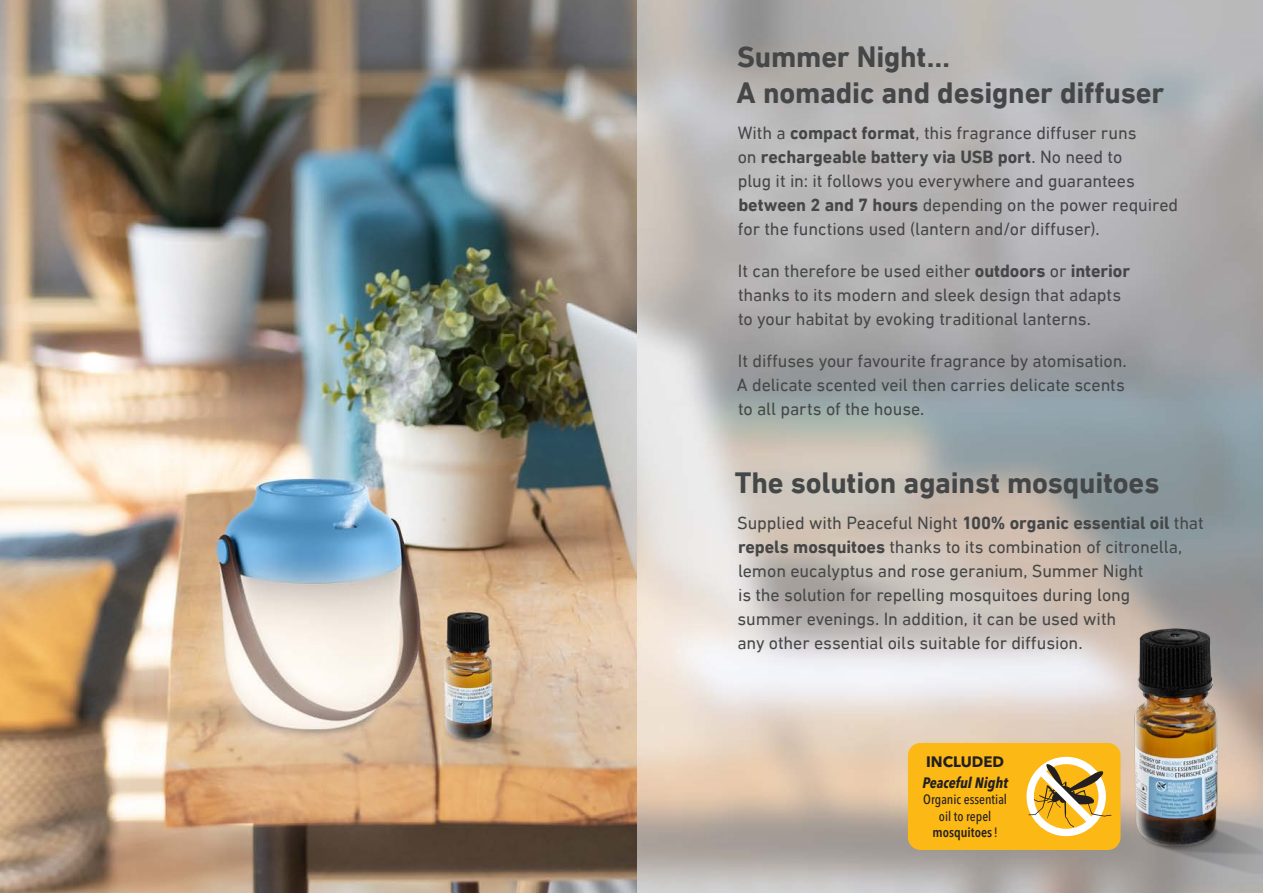
<style>
.page{position:relative;width:1263px;height:893px;background:#fff}
.page>*{position:absolute;margin:0;border:0;box-sizing:border-box;transform-origin:0 0}
.H3_Center{font:700 30px "DIN Next LT Pro";letter-spacing:-.005em;color:#454647}
.t1{font:18px/24px "DIN Next LT Pro";letter-spacing:-.005em;color:#454647}
.Colorbox_-_Back_-_Mo{font:italic 700 condensed 15px "Avenir Next LT Pro";color:#231f20}
.Colorbox_-_Back_-_Mo-2{font:700 15px "Avenir Next LT Pro";color:#231f20}
.Colorbox_-_Back_-_Mo-3{font:500 condensed 13.5px/16.5px "Avenir Next LT Pro";color:#231f20;text-align:center}
.s1{font-weight:700}
.s2{font-weight:600}
</style>
<div class="page">
<img style="left:0;top:0;width:638px;height:893px">
<img style="left:638px;top:0;width:625px;height:893px">
<img style="left:1123px;top:569px;width:140px;height:304px">
<div style="left:908px;top:743px;width:212px;height:107px;background:#fcb814;border-radius:13px"></div>
<svg style="left:1026px;top:757px;width:85px;height:79px"></svg>
<p class="H3_Center" style="left:737px;top:39px;width:214px">Summer Night…</p>
<p class="H3_Center" style="left:737px;top:75px;width:429px">A nomadic and designer diffuser</p>
<p class="t1" style="left:738px;top:120px;width:442px">With a <span class="s1">compact format</span>, this fragrance diffuser runs<br>on <span class="s1">rechargeable battery via USB port</span>. No need to<br>plug it in: it follows you everywhere and guarantees <span class="s1">between 2 and 7 hours</span> depending on the power required for the functions used (lantern and/or diffuser).</p>
<p class="t1" style="left:738px;top:258px;width:394px">It can therefore be used either <span class="s1">outdoors</span> or <span class="s1">interior </span>thanks to its modern and sleek design that adapts to your habitat by evoking traditional lanterns.</p>
<p class="t1" style="left:737px;top:348px;width:391px;text-align:justify">It diffuses your favourite fragrance by atomisation.<br>A delicate scented veil then carries delicate scents to all parts of the house.</p>
<p class="H3_Center" style="left:735px;top:465px;width:426px">The solution against mosquitoes</p>
<p class="t1" style="left:737px;top:510px;width:468px">Supplied with Peaceful Night <span class="s1">100% organic essential oil</span> that <span class="s1">repels mosquitoes</span> thanks to its combination of citronella, lemon eucalyptus and rose geranium, Summer Night<br>is the solution for repelling mosquitoes during long<br>summer evenings. In addition, it can be used with<br>any other essential oils suitable for diffusion.</p>
<p class="Colorbox_-_Back_-_Mo-2" style="left:926px;top:753px;width:79px">INCLUDED</p>
<p class="Colorbox_-_Back_-_Mo" style="left:922px;top:773px;width:87px">Peaceful Night</p>
<p class="Colorbox_-_Back_-_Mo-3" style="left:923px;top:791px;width:85px">Organic essential oil to repel <span class="s2">mosquitoes</span>!</p>
</div>
